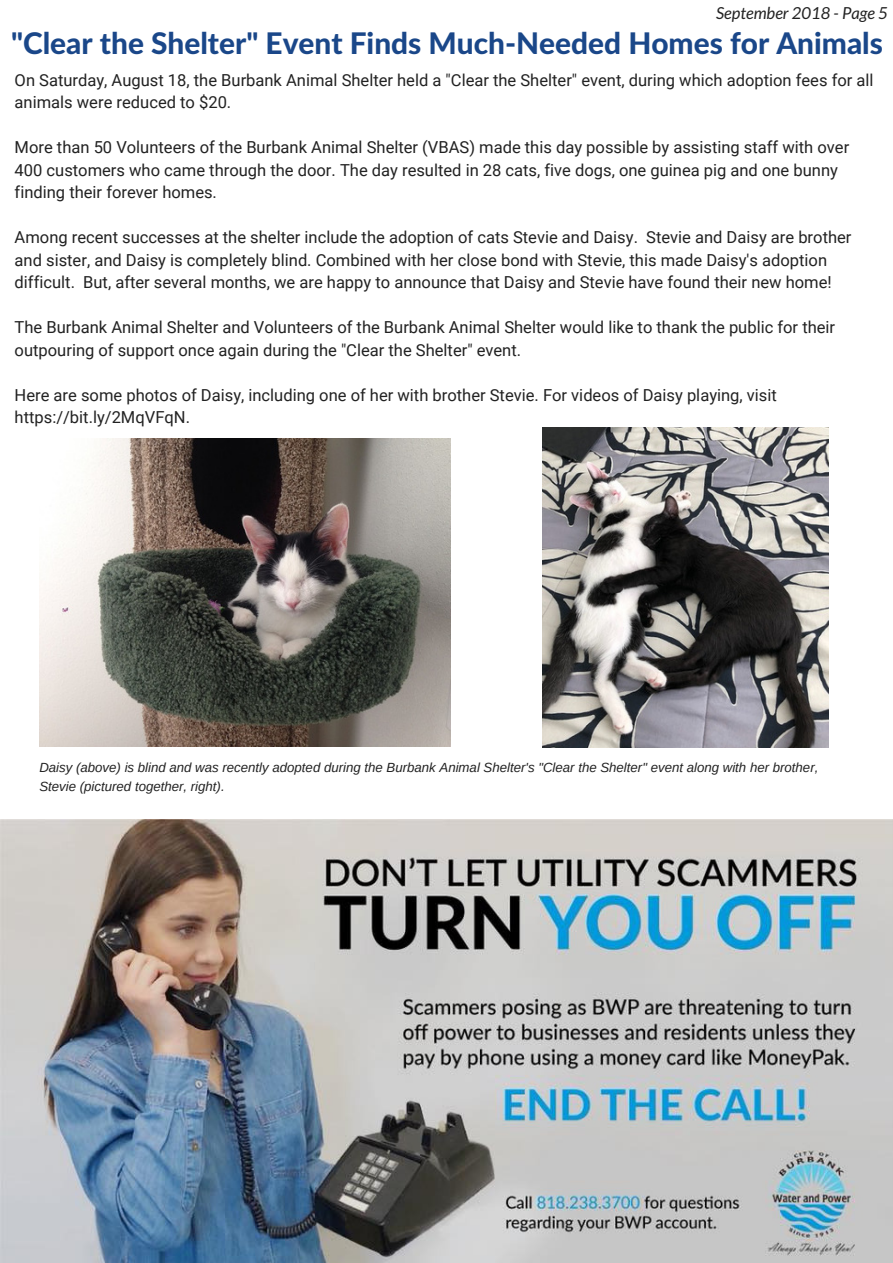
<style>
.page{position:relative;width:893px;height:1263px;background:#fff}
.page>*{position:absolute;margin:0;border:0;box-sizing:border-box;transform-origin:0 0}
.t1{font:800 29.85px "Lato Latin";color:#1a4789}
.t2{font:16.5px/22.5px "Roboto";color:#222}
.t3{font:italic 16.5px "Lato";color:#222}
.t4{font:italic 13.2px/18px "Arimo";color:#222}
</style>
<div class="page">
<img style="left:0;top:820px;width:893px;height:443px">
<img style="left:543px;top:428px;width:286px;height:320px">
<img style="left:39px;top:438px;width:411px;height:309px">
<p class="t3" style="left:716px;top:3px;width:173px">September 2018 - Page 5</p>
<h1 class="t1" style="left:11px;top:25px;width:873px">"Clear the Shelter" Event Finds Much-Needed Homes for Animals</h1>
<p class="t2" style="left:15px;top:69px;width:860px">On Saturday, August 18, the Burbank Animal Shelter held a "Clear the Shelter" event, during which adoption fees for all animals were reduced to $20.</p>
<p class="t2" style="left:15px;top:136px;width:836px">More than 50 Volunteers of the Burbank Animal Shelter (VBAS) made this day possible by assisting staff with over<br>400 customers who came through the door. The day resulted in 28 cats, five dogs, one guinea pig and one bunny finding their forever homes.</p>
<p class="t2" style="left:15px;top:226px;width:838px">Among recent successes at the shelter include the adoption of cats Stevie and Daisy. Stevie and Daisy are brother and sister, and Daisy is completely blind. Combined with her close bond with Stevie, this made Daisy's adoption difficult. But, after several months, we are happy to announce that Daisy and Stevie have found their new home!</p>
<p class="t2" style="left:15px;top:316px;width:822px">The Burbank Animal Shelter and Volunteers of the Burbank Animal Shelter would like to thank the public for their outpouring of support once again during the "Clear the Shelter" event.</p>
<p class="t2" style="left:15px;top:384px;width:764px">Here are some photos of Daisy, including one of her with brother Stevie. For videos of Daisy playing, visit https://bit.ly/2MqVFqN.</p>
<p class="t4" style="left:39px;top:759px;width:780px">Daisy (above) is blind and was recently adopted during the Burbank Animal Shelter's "Clear the Shelter" event along with her brother,<br>Stevie (pictured together, right).</p>
</div>
